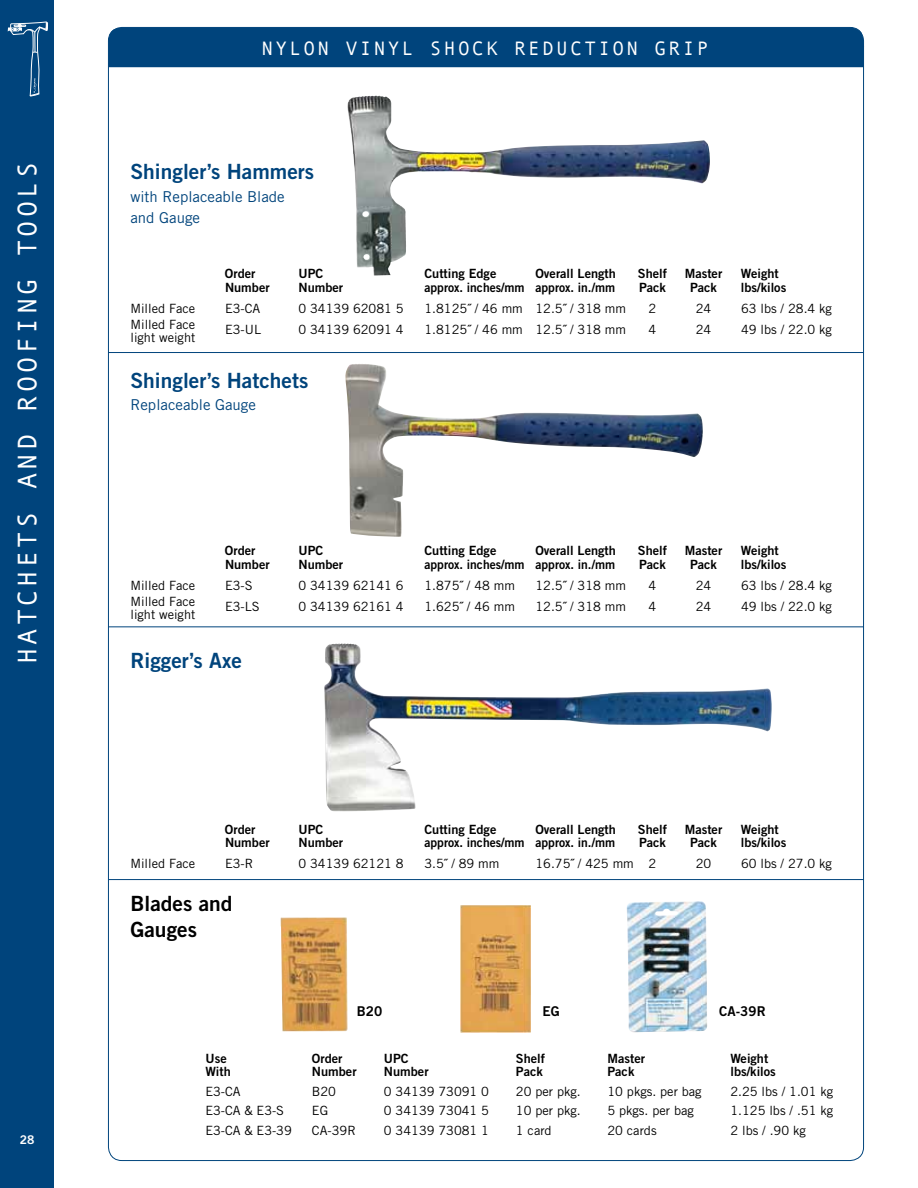
<style>
.page{position:relative;width:918px;height:1188px;background:#fff}
.page>*{position:absolute;margin:0;border:0;box-sizing:border-box;transform-origin:0 0}
.t1{font:27px "Andale Mono";letter-spacing:.12em;color:#fff}
.t2{font:21px "Trade Gothic Bold Two";color:#00447c}
.t3{font:21px/25.2px "Trade Gothic Bold Two";color:#000}
.t4{font:19.5px "Andale Mono";letter-spacing:.12em;color:#fff}
.t5{font:15px/21px "Trade Gothic";color:#00447c}
.t6{font:13.5px "Trade Gothic Bold Two";color:#000}
.t7{font:12.75px "Trade Gothic";color:#000}
.t8{font:12.75px "Trade Gothic Bold Two";color:#000}
.t9{font:12.75px "Trade Gothic Bold Two";color:#000;scale:.95 1}
.t10{font:12px "Trade Gothic Bold Two";color:#fff}
</style>
<div class="page">
<img style="left:347px;top:96px;width:363px;height:180px">
<img style="left:345px;top:364px;width:358px;height:173px">
<div style="left:108px;top:27px;width:756px;height:40px;background:#00447c"></div>
<hr style="left:108px;top:352px;width:756px;height:1px;background:#00447c">
<hr style="left:108px;top:626px;width:756px;height:1px;background:#00447c">
<hr style="left:108px;top:879px;width:756px;height:1px;background:#00447c">
<img style="left:324px;top:643px;width:448px;height:169px">
<div style="left:0;top:0;width:54px;height:1188px;background:#00447c"></div>
<svg style="left:8px;top:21px;width:40px;height:76px"></svg>
<img style="left:281px;top:917px;width:67px;height:114px">
<img style="left:627px;top:901px;width:80px;height:131px">
<img style="left:461px;top:906px;width:69px;height:126px">
<h1 class="t1" style="left:12px;top:664px;width:504px;rotate:-90deg">HATCHETS AND ROOFING TOOLS</h1>
<p class="t10" style="left:20px;top:1132px;width:16px">28</p>
<h3 class="t4" style="left:261px;top:37px;width:448px">NYLON VINYL SHOCK REDUCTION GRIP</h3>
<h2 class="t2" style="left:130px;top:158px;width:185px">shingler’s Hammers</h2>
<p class="t5" style="left:130px;top:185px;width:156px">with Replaceable Blade and Gauge</p>
<p class="t8" style="left:225px;top:266px;width:32px">order</p>
<p class="t8" style="left:298px;top:266px;width:26px">UPc</p>
<p class="t8" style="left:424px;top:266px;width:73px">cutting edge</p>
<p class="t8" style="left:535px;top:266px;width:82px">overall length</p>
<p class="t8" style="left:638px;top:266px;width:31px">shelf</p>
<p class="t8" style="left:685px;top:266px;width:39px">master</p>
<p class="t8" style="left:741px;top:266px;width:39px">Weight</p>
<p class="t8" style="left:225px;top:279px;width:46px">number</p>
<p class="t8" style="left:299px;top:279px;width:46px">number</p>
<p class="t9" style="left:424px;top:279px;width:202px">approx. inches/mm approx. in./mm</p>
<p class="t8" style="left:639px;top:279px;width:28px">Pack</p>
<p class="t8" style="left:690px;top:279px;width:28px">Pack</p>
<p class="t8" style="left:741px;top:279px;width:47px">lbs/kilos</p>
<p class="t7" style="left:130px;top:300px;width:66px">Milled Face</p>
<p class="t7" style="left:225px;top:300px;width:37px">E3-CA</p>
<p class="t7" style="left:299px;top:300px;width:107px">0 34139 62081 5</p>
<p class="t7" style="left:425px;top:300px;width:203px">1.8125˝ / 46 mm 12.5˝ / 318 mm</p>
<p class="t7" style="left:649px;top:300px;width:9px">2</p>
<p class="t7" style="left:696px;top:300px;width:17px">24</p>
<p class="t7" style="left:741px;top:300px;width:92px">63 lbs / 28.4 kg</p>
<p class="t7" style="left:131px;top:317px;width:66px">Milled Face</p>
<p class="t7" style="left:225px;top:321px;width:38px">E3-UL</p>
<p class="t7" style="left:299px;top:321px;width:107px">0 34139 62091 4</p>
<p class="t7" style="left:425px;top:321px;width:203px">1.8125˝ / 46 mm 12.5˝ / 318 mm</p>
<p class="t7" style="left:649px;top:321px;width:9px">4</p>
<p class="t7" style="left:696px;top:321px;width:17px">24</p>
<p class="t7" style="left:741px;top:321px;width:92px">49 lbs / 22.0 kg</p>
<p class="t7" style="left:131px;top:330px;width:66px">light weight</p>
<h2 class="t2" style="left:130px;top:367px;width:179px">Shingler’s Hatchets</h2>
<p class="t5" style="left:130px;top:394px;width:127px">Replaceable Gauge</p>
<p class="t8" style="left:225px;top:543px;width:32px">order</p>
<p class="t8" style="left:298px;top:543px;width:26px">UPc</p>
<p class="t8" style="left:424px;top:543px;width:73px">cutting edge</p>
<p class="t8" style="left:535px;top:543px;width:82px">overall length</p>
<p class="t8" style="left:638px;top:543px;width:31px">shelf</p>
<p class="t8" style="left:685px;top:543px;width:39px">master</p>
<p class="t8" style="left:741px;top:543px;width:39px">Weight</p>
<p class="t8" style="left:225px;top:556px;width:46px">number</p>
<p class="t8" style="left:299px;top:556px;width:46px">number</p>
<p class="t9" style="left:424px;top:556px;width:202px">approx. inches/mm approx. in./mm</p>
<p class="t8" style="left:639px;top:556px;width:28px">Pack</p>
<p class="t8" style="left:690px;top:556px;width:28px">Pack</p>
<p class="t8" style="left:741px;top:556px;width:47px">lbs/kilos</p>
<p class="t7" style="left:130px;top:578px;width:66px">Milled Face</p>
<p class="t7" style="left:225px;top:578px;width:29px">E3-S</p>
<p class="t7" style="left:299px;top:578px;width:107px">0 34139 62141 6</p>
<p class="t7" style="left:425px;top:578px;width:92px">1.875˝ / 48 mm</p>
<p class="t7" style="left:536px;top:578px;width:92px">12.5˝ / 318 mm</p>
<p class="t7" style="left:649px;top:578px;width:9px">4</p>
<p class="t7" style="left:696px;top:578px;width:17px">24</p>
<p class="t7" style="left:741px;top:578px;width:92px">63 lbs / 28.4 kg</p>
<p class="t7" style="left:131px;top:594px;width:66px">Milled Face</p>
<p class="t7" style="left:225px;top:599px;width:36px">E3-LS</p>
<p class="t7" style="left:299px;top:599px;width:107px">0 34139 62161 4</p>
<p class="t7" style="left:425px;top:599px;width:92px">1.625˝ / 46 mm</p>
<p class="t7" style="left:536px;top:599px;width:92px">12.5˝ / 318 mm</p>
<p class="t7" style="left:649px;top:599px;width:9px">4</p>
<p class="t7" style="left:696px;top:599px;width:17px">24</p>
<p class="t7" style="left:741px;top:599px;width:92px">49 lbs / 22.0 kg</p>
<p class="t7" style="left:131px;top:607px;width:66px">light weight</p>
<h2 class="t2" style="left:130px;top:648px;width:113px">rigger’s Axe</h2>
<p class="t8" style="left:225px;top:821px;width:32px">order</p>
<p class="t8" style="left:298px;top:821px;width:26px">UPc</p>
<p class="t8" style="left:424px;top:821px;width:73px">cutting edge</p>
<p class="t8" style="left:535px;top:821px;width:82px">overall length</p>
<p class="t8" style="left:638px;top:821px;width:31px">shelf</p>
<p class="t8" style="left:685px;top:821px;width:39px">master</p>
<p class="t8" style="left:741px;top:821px;width:39px">Weight</p>
<p class="t8" style="left:225px;top:835px;width:46px">number</p>
<p class="t8" style="left:299px;top:835px;width:46px">number</p>
<p class="t9" style="left:424px;top:835px;width:202px">approx. inches/mm approx. in./mm</p>
<p class="t8" style="left:639px;top:835px;width:28px">Pack</p>
<p class="t8" style="left:690px;top:835px;width:28px">Pack</p>
<p class="t8" style="left:741px;top:835px;width:47px">lbs/kilos</p>
<p class="t7" style="left:130px;top:856px;width:66px">Milled Face</p>
<p class="t7" style="left:225px;top:856px;width:30px">E3-R</p>
<p class="t7" style="left:299px;top:856px;width:107px">0 34139 62121 8</p>
<p class="t7" style="left:425px;top:856px;width:77px">3.5˝ / 89 mm</p>
<p class="t7" style="left:536px;top:856px;width:122px">16.75˝ / 425 mm 2</p>
<p class="t7" style="left:696px;top:856px;width:17px">20</p>
<p class="t7" style="left:741px;top:856px;width:92px">60 lbs / 27.0 kg</p>
<h2 class="t3" style="left:130px;top:891px;width:104px">Blades and gauges</h2>
<p class="t6" style="left:357px;top:1003px;width:27px">B20</p>
<p class="t6" style="left:543px;top:1003px;width:19px">eg</p>
<p class="t6" style="left:719px;top:1003px;width:48px">CA-39R</p>
<p class="t8" style="left:205px;top:1050px;width:23px">Use</p>
<p class="t8" style="left:312px;top:1050px;width:32px">order</p>
<p class="t8" style="left:384px;top:1050px;width:26px">UPc</p>
<p class="t8" style="left:516px;top:1050px;width:31px">shelf</p>
<p class="t8" style="left:607px;top:1050px;width:39px">master</p>
<p class="t8" style="left:730px;top:1050px;width:39px">Weight</p>
<p class="t8" style="left:205px;top:1064px;width:27px">With</p>
<p class="t8" style="left:312px;top:1064px;width:46px">number</p>
<p class="t8" style="left:384px;top:1064px;width:46px">number</p>
<p class="t8" style="left:516px;top:1064px;width:28px">Pack</p>
<p class="t8" style="left:607px;top:1064px;width:28px">Pack</p>
<p class="t8" style="left:730px;top:1064px;width:47px">lbs/kilos</p>
<p class="t7" style="left:205px;top:1084px;width:37px">E3-CA</p>
<p class="t7" style="left:312px;top:1084px;width:26px">B20</p>
<p class="t7" style="left:384px;top:1084px;width:107px">0 34139 73091 0</p>
<p class="t7" style="left:516px;top:1084px;width:66px">20 per pkg.</p>
<p class="t7" style="left:607px;top:1084px;width:96px">10 pkgs. per bag</p>
<p class="t7" style="left:730px;top:1084px;width:104px">2.25 lbs / 1.01 kg</p>
<p class="t7" style="left:205px;top:1103px;width:80px">E3-CA &amp; E3-S</p>
<p class="t7" style="left:312px;top:1103px;width:18px">EG</p>
<p class="t7" style="left:384px;top:1103px;width:107px">0 34139 73041 5</p>
<p class="t7" style="left:516px;top:1103px;width:66px">10 per pkg.</p>
<p class="t7" style="left:607px;top:1103px;width:88px">5 pkgs. per bag</p>
<p class="t7" style="left:730px;top:1103px;width:104px">1.125 lbs / .51 kg</p>
<p class="t7" style="left:205px;top:1123px;width:88px">E3-CA &amp; E3-39</p>
<p class="t7" style="left:312px;top:1123px;width:45px">CA-39R</p>
<p class="t7" style="left:384px;top:1123px;width:107px">0 34139 73081 1</p>
<p class="t7" style="left:516px;top:1123px;width:37px">1 card</p>
<p class="t7" style="left:607px;top:1123px;width:51px">20 cards</p>
<p class="t7" style="left:730px;top:1123px;width:77px">2 lbs / .90 kg</p>
</div>
